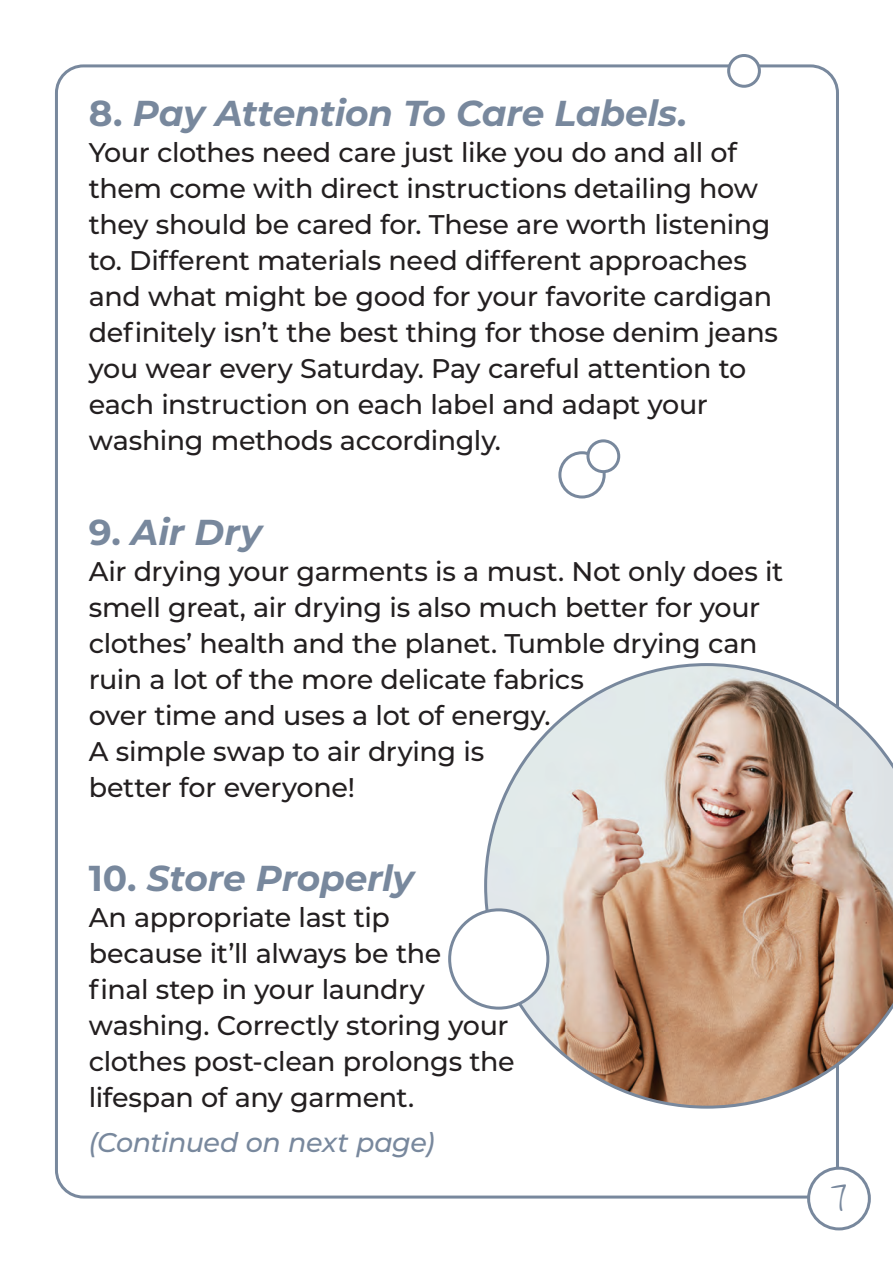
<style>
.page{position:relative;width:893px;height:1263px;background:#fff}
.page>*{position:absolute;margin:0;border:0;box-sizing:border-box;transform-origin:0 0}
.t1{font:italic 700 36px "Montserrat";letter-spacing:-.01em;color:#78889d}
.t2{font:300 36px "Shadows Into";color:#78889d}
.t3{font:500 27px/36px "Montserrat";letter-spacing:-.015em;color:#231f20}
.t4{font:italic 500 27px "Montserrat";letter-spacing:-.015em;color:#78889d}
.s1{font-style:normal}
</style>
<div class="page">
<div style="left:807px;top:1167px;width:64px;height:63px;border:3px solid #78889d;border-radius:50%"></div>
<svg style="left:484px;top:663px;width:409px;height:446px"></svg>
<div style="left:450px;top:910px;width:98px;height:98px;background:#fff;border-radius:50%"></div>
<div style="left:448px;top:908px;width:101px;height:102px;border:3px solid #78889d;border-radius:50%"></div>
<div style="left:558px;top:451px;width:48px;height:47px;border:3px solid #78889d;border-radius:50%"></div>
<div style="left:588px;top:441px;width:31px;height:31px;background:#fff;border-radius:50%"></div>
<div style="left:586px;top:439px;width:34px;height:34px;border:3px solid #78889d;border-radius:50%"></div>
<div style="left:727px;top:54px;width:34px;height:34px;border:3px solid #78889d;border-radius:50%"></div>
<p class="t1" style="left:89px;top:88px;width:600px"><span class="s1">8.</span> Pay Attention To Care Labels.</p>
<p class="t3" style="left:89px;top:134px;width:691px">Your clothes need care just like you do and all of them come with direct instructions detailing how they should be cared for. These are worth listening to. Different materials need different approaches and what might be good for your favorite cardigan definitely isn’t the best thing for those denim jeans you wear every Saturday. Pay careful attention to each instruction on each label and adapt your</p>
<p class="t3" style="left:89px;top:422px;width:414px">washing methods accordingly.</p>
<p class="t1" style="left:89px;top:506px;width:175px"><span class="s1">9.</span> Air Dry</p>
<p class="t3" style="left:89px;top:552px;width:696px">Air drying your garments is a must. Not only does it smell great, air drying is also much better for your clothes’ health and the planet. Tumble drying can ruin a lot of the more delicate fabrics<br>over time and uses a lot of energy.<br>A simple swap to air drying is<br>better for everyone!</p>
<p class="t1" style="left:89px;top:852px;width:327px"><span class="s1">10.</span> Store Properly</p>
<p class="t3" style="left:89px;top:898px;width:303px">An appropriate last tip</p>
<p class="t3" style="left:89px;top:934px;width:427px">because it’ll always be the<br>final step in your laundry washing. Correctly storing your clothes post-clean prolongs the lifespan of any garment.</p>
<p class="t4" style="left:89px;top:1123px;width:347px">(Continued on next page)</p>
<p class="t2" style="left:831px;top:1168px;width:18px">7</p>
</div>
